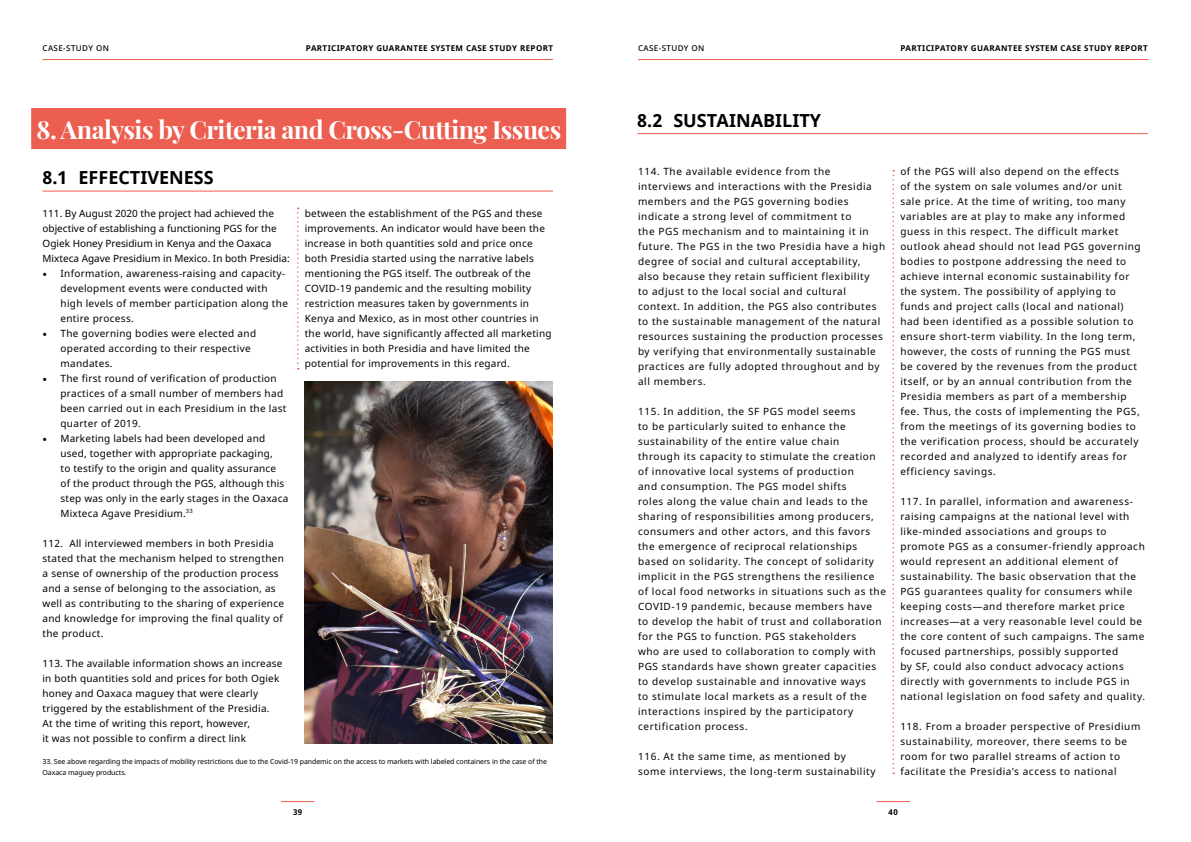
<style>
.page{position:relative;width:1191px;height:842px;background:#fff}
.page>*{position:absolute;margin:0;border:0;box-sizing:border-box;transform-origin:0 0}
.t1{font:700 25px "Playfair Display";letter-spacing:-.02em;color:#fff}
.t2{font:700 18px "Noto Sans";color:#000}
.t3{font:10px/15px "Noto Sans";letter-spacing:.06em;color:#000}
.t4{font:10px/15px "Noto Sans";letter-spacing:.02em;color:#000}
.t5{font:10px/15px "Noto Sans";letter-spacing:.03em;color:#000}
.t6{font:10px/15px "Noto Sans";color:#000}
.t7{font:700 8px "Noto Sans";letter-spacing:.05em;color:#000}
.t8{font:500 8px "Noto Sans";letter-spacing:.05em;color:#000}
.t9{font:7px/11px "Noto Sans";letter-spacing:-.01em;color:#000}
.s1{font-family:"Minion Pro";font-size:12px}
</style>
<div class="page">
<hr style="left:281px;top:801px;width:33px;height:1px;background:#eb5e50">
<hr style="left:876px;top:801px;width:34px;height:1px;background:#eb5e50">
<hr style="left:43px;top:59px;width:510px;height:1px;background:#eb5e50">
<hr style="left:638px;top:59px;width:510px;height:1px;background:#eb5e50">
<hr style="left:43px;top:191px;width:510px;height:1px;background:#eb5e50">
<div style="left:31px;top:108px;width:535px;height:41px;background:#eb5e50"></div>
<img style="left:305px;top:382px;width:248px;height:361px">
<hr style="left:637px;top:133px;width:510px;height:1px;background:#eb5e50">
<svg style="left:297px;top:208px;width:2px;height:161px"></svg>
<svg style="left:892px;top:170px;width:2px;height:604px"></svg>
<p class="t8" style="left:43px;top:43px;width:68px">CASE-STUDY ON</p>
<p class="t7" style="left:306px;top:43px;width:249px">PARTICIPATORY GUARANTEE SYSTEM CASE STUDY REPORT</p>
<p class="t8" style="left:638px;top:43px;width:68px">CASE-STUDY ON</p>
<p class="t7" style="left:900px;top:43px;width:249px">PARTICIPATORY GUARANTEE SYSTEM CASE STUDY REPORT</p>
<h1 class="t1" style="left:37px;top:109px;width:526px">8. Analysis by Criteria and Cross-Cutting Issues</h1>
<h2 class="t2" style="left:43px;top:165px;width:173px">8.1 EFFECTIVENESS</h2>
<p class="t6" style="left:43px;top:206px;width:249px">111. By August 2020 the project had achieved the objective of establishing a functioning PGS for the Ogiek Honey Presidium in Kenya and the Oaxaca Mixteca Agave Presidium in Mexico. In both Presidia:</p>
<p class="t5" style="left:61px;top:266px;width:229px;text-indent:-18px"><span class="s1">•</span> Information, awareness-raising and capacity&shy;development events were conducted with high levels of member participation along the entire process.</p>
<p class="t5" style="left:61px;top:326px;width:197px;text-indent:-18px"><span class="s1">•</span> The governing bodies were elected and operated according to their respective mandates.</p>
<p class="t5" style="left:61px;top:371px;width:227px;text-indent:-18px"><span class="s1">•</span> The first round of verification of production practices of a small number of members had been carried out in each Presidium in the last quarter of 2019.</p>
<p class="t4" style="left:61px;top:431px;width:229px;text-indent:-18px"><span class="s1">•</span> Marketing labels had been developed and used, together with appropriate packaging,<br>to testify to the origin and quality assurance of the product through the PGS, although this step was only in the early stages in the Oaxaca Mixteca Agave Presidium.<sup>33</sup></p>
<p class="t5" style="left:43px;top:536px;width:243px">112. All interviewed members in both Presidia stated that the mechanism helped to strengthen a sense of ownership of the production process and a sense of belonging to the association, as well as contributing to the sharing of experience and knowledge for improving the final quality of the product.</p>
<p class="t4" style="left:43px;top:656px;width:241px">113. The available information shows an increase in both quantities sold and prices for both Ogiek honey and Oaxaca maguey that were clearly triggered by the establishment of the Presidia.<br>At the time of writing this report, however,<br>it was not possible to confirm a direct link</p>
<p class="t4" style="left:305px;top:206px;width:248px">between the establishment of the PGS and these improvements. An indicator would have been the increase in both quantities sold and price once both Presidia started using the narrative labels mentioning the PGS itself. The outbreak of the COVID-19 pandemic and the resulting mobility restriction measures taken by governments in Kenya and Mexico, as in most other countries in the world, have significantly affected all marketing activities in both Presidia and have limited the potential for improvements in this regard.</p>
<p class="t9" style="left:43px;top:756px;width:506px">33. See above regarding the impacts of mobility restrictions due to the Covid-19 pandemic on the access to markets with labeled containers in the case of the<br>Oaxaca maguey products.</p>
<h2 class="t2" style="left:637px;top:108px;width:185px">8.2 SUSTAINABILITY</h2>
<p class="t3" style="left:638px;top:164px;width:249px">114. The available evidence from the interviews and interactions with the Presidia members and the PGS governing bodies indicate a strong level of commitment to<br>the PGS mechanism and to maintaining it in future. The PGS in the two Presidia have a high degree of social and cultural acceptability,<br>also because they retain sufficient flexibility<br>to adjust to the local social and cultural context. In addition, the PGS also contributes to the sustainable management of the natural resources sustaining the production processes by verifying that environmentally sustainable practices are fully adopted throughout and by all members.</p>
<p class="t3" style="left:638px;top:404px;width:249px">115. In addition, the SF PGS model seems<br>to be particularly suited to enhance the sustainability of the entire value chain<br>through its capacity to stimulate the creation of innovative local systems of production<br>and consumption. The PGS model shifts<br>roles along the value chain and leads to the sharing of responsibilities among producers, consumers and other actors, and this favors the emergence of reciprocal relationships based on solidarity. The concept of solidarity implicit in the PGS strengthens the resilience of local food networks in situations such as the COVID-19 pandemic, because members have<br>to develop the habit of trust and collaboration for the PGS to function. PGS stakeholders<br>who are used to collaboration to comply with PGS standards have shown greater capacities to develop sustainable and innovative ways<br>to stimulate local markets as a result of the interactions inspired by the participatory certification process.</p>
<p class="t3" style="left:638px;top:749px;width:239px">116. At the same time, as mentioned by some interviews, the long-term sustainability</p>
<p class="t3" style="left:900px;top:164px;width:242px">of the PGS will also depend on the effects<br>of the system on sale volumes and/or unit sale price. At the time of writing, too many variables are at play to make any informed guess in this respect. The difficult market outlook ahead should not lead PGS governing bodies to postpone addressing the need to achieve internal economic sustainability for the system. The possibility of applying to funds and project calls (local and national) had been identified as a possible solution to ensure short-term viability. In the long term, however, the costs of running the PGS must be covered by the revenues from the product itself, or by an annual contribution from the Presidia members as part of a membership fee. Thus, the costs of implementing the PGS, from the meetings of its governing bodies to the verification process, should be accurately recorded and analyzed to identify areas for efficiency savings.</p>
<p class="t3" style="left:900px;top:494px;width:246px">117. In parallel, information and awareness&shy;raising campaigns at the national level with like-minded associations and groups to promote PGS as a consumer-friendly approach would represent an additional element of sustainability. The basic observation that the PGS guarantees quality for consumers while keeping costs—and therefore market price increases—at a very reasonable level could be the core content of such campaigns. The same focused partnerships, possibly supported<br>by SF, could also conduct advocacy actions directly with governments to include PGS in national legislation on food safety and quality.</p>
<p class="t3" style="left:900px;top:719px;width:241px">118. From a broader perspective of Presidium sustainability, moreover, there seems to be room for two parallel streams of action to facilitate the Presidia’s access to national</p>
<p class="t7" style="left:293px;top:806px;width:11px">39</p>
<p class="t7" style="left:888px;top:806px;width:11px">40</p>
</div>
